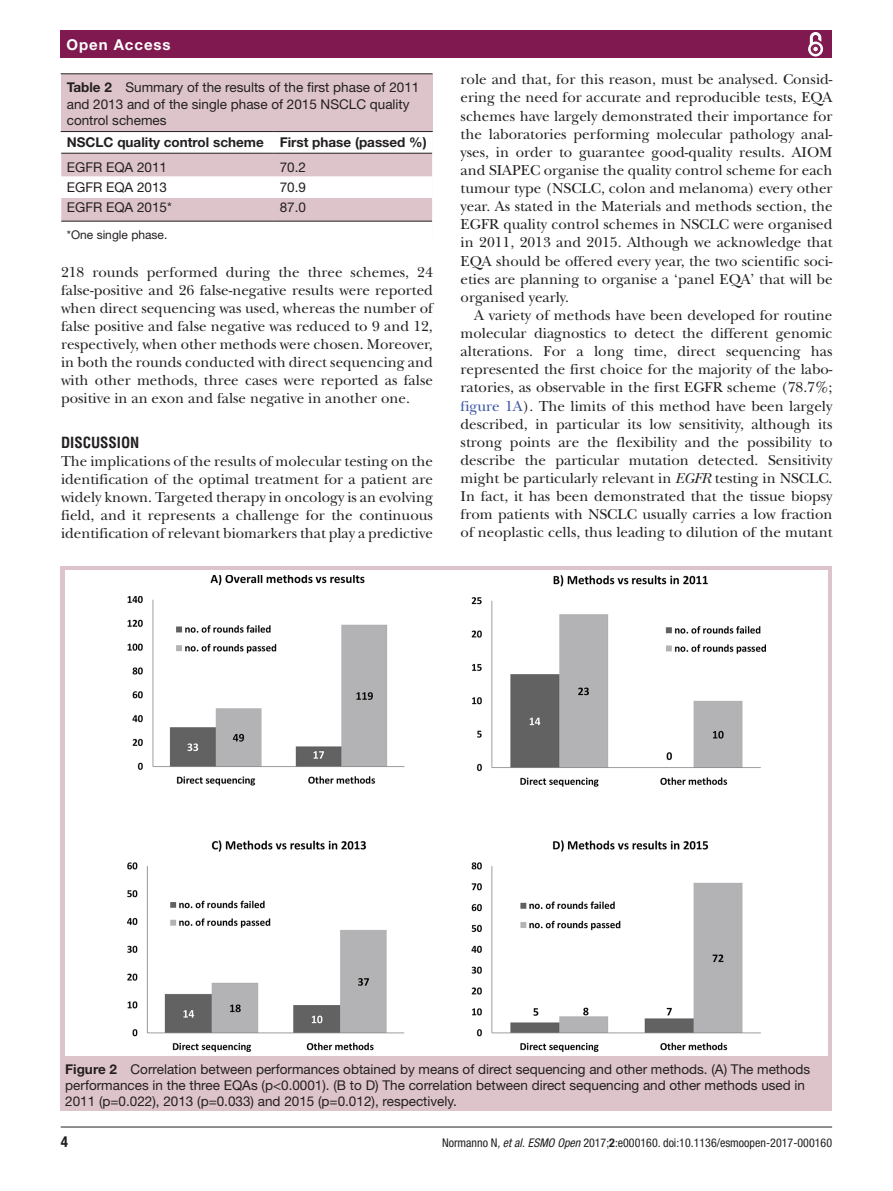
<style>
.page{position:relative;width:893px;height:1191px;background:#fff}
.page>*{position:absolute;margin:0;border:0;box-sizing:border-box;transform-origin:0 0}
.t1{font:15px/18.1px "New Baskerville";color:#231f20;text-align:justify}
.t2{font:700 15px "Helvetica Neue LT Std";letter-spacing:.065em;color:#fff}
.t3{font:700 condensed 15px "Helvetica";color:#231f20}
.t4{font:700 condensed 15px "Helvetica Neue LT Std";color:#231f20}
.t5{font:13.5px/16.5px "Helvetica Neue LT Std";color:#231f20}
.t6{font:700 13.5px "Helvetica Neue LT Std";color:#231f20}
.t7{font:condensed 12px "Helvetica Neue LT Std";color:#231f20}
.t8{font:12px "Helvetica Neue LT Std";color:#231f20}
.s1{font-weight:700}
.s2{color:#3853a3}
.s3{font-style:italic}
</style>
<div class="page">
<div style="left:61px;top:31px;width:771px;height:27px;background:#80194f"></div>
<svg style="left:808px;top:32px;width:15px;height:25px"></svg>
<div style="left:812px;top:45px;width:7px;height:8px;border:1px solid #80194f;border-radius:50%"></div>
<hr style="left:61px;top:1126px;width:771px;height:1px;background:#231f20">
<div style="left:61px;top:74px;width:372px;height:165px;background:#ddc4ca"></div>
<hr style="left:61px;top:73px;width:372px;height:1px;background:#231f20">
<hr style="left:61px;top:131px;width:213px;height:1px;background:#231f20">
<hr style="left:274px;top:131px;width:159px;height:1px;background:#231f20">
<svg style="left:61px;top:132px;width:372px;height:106px"></svg>
<hr style="left:61px;top:238px;width:372px;height:1px;background:#fff">
<div style="left:61px;top:566px;width:771px;height:544px;background:#ddc4ca"></div>
<div style="left:65px;top:570px;width:762px;height:486px;background:#fff"></div>
<img style="left:127px;top:575px;width:638px;height:476px">
<p class="t2" style="left:66px;top:35px;width:106px">Open Access</p>
<p class="t5" style="left:67px;top:79px;width:354px"><span class="s1">Table 2</span> Summary of the results of the first phase of 2011 and 2013 and of the single phase of 2015 NSCLC quality control schemes</p>
<p class="t6" style="left:67px;top:134px;width:361px">NSCLC quality control scheme First phase (passed %)</p>
<p class="t5" style="left:67px;top:159px;width:102px">EGFR EQA 2011</p>
<p class="t5" style="left:280px;top:159px;width:28px">70.2</p>
<p class="t5" style="left:67px;top:179px;width:102px">EGFR EQA 2013</p>
<p class="t5" style="left:280px;top:179px;width:28px">70.9</p>
<p class="t5" style="left:67px;top:199px;width:107px">EGFR EQA 2015*</p>
<p class="t5" style="left:280px;top:199px;width:28px">87.0</p>
<p class="t8" style="left:67px;top:227px;width:102px">*One single phase.</p>
<p class="t1" style="left:61px;top:263px;width:373px">218 rounds performed during the three schemes, 24 false-positive and 26 false-negative results were reported when direct sequencing was used, whereas the number of false positive and false negative was reduced to 9 and 12, respectively, when other methods were chosen. Moreover, in both the rounds conducted with direct sequencing and with other methods, three cases were reported as false positive in an exon and false negative in another one.</p>
<p class="t3" style="left:61px;top:433px;width:80px">DISCUSSION</p>
<p class="t1" style="left:61px;top:452px;width:373px">The implications of the results of molecular testing on the identification of the optimal treatment for a patient are widely known. Targeted therapy in oncology is an evolving field, and it represents a challenge for the continuous identification of relevant biomarkers that play a predictive</p>
<p class="t1" style="left:461px;top:70px;width:373px">role and that, for this reason, must be analysed. Consid&shy;ering the need for accurate and reproducible tests, EQA schemes have largely demonstrated their importance for the laboratories performing molecular pathology anal&shy;yses, in order to guarantee good-quality results. AIOM and SIAPEC organise the quality control scheme for each tumour type (NSCLC, colon and melanoma) every other year. As stated in the Materials and methods section, the EGFR quality control schemes in NSCLC were organised in 2011, 2013 and 2015. Although we acknowledge that EQA should be offered every year, the two scientific soci&shy;eties are planning to organise a ‘panel EQA’ that will be organised yearly.</p>
<p class="t1" style="left:461px;top:306px;width:373px;text-indent:13px">A variety of methods have been developed for routine molecular diagnostics to detect the different genomic alterations. For a long time, direct sequencing has represented the first choice for the majority of the labo&shy;ratories, as observable in the first EGFR scheme (78.7%; <span class="s2">figure 1A</span>). The limits of this method have been largely described, in particular its low sensitivity, although its strong points are the flexibility and the possibility to describe the particular mutation detected. Sensitivity might be particularly relevant in <span class="s3">EGFR</span> testing in NSCLC.<br>In fact, it has been demonstrated that the tissue biopsy from patients with NSCLC usually carries a low fraction of neoplastic cells, thus leading to dilution of the mutant</p>
<p class="t5" style="left:65px;top:1060px;width:746px"><span class="s1">Figure 2</span> Correlation between performances obtained by means of direct sequencing and other methods. (A) The methods performances in the three EQAs (p&lt;0.0001). (B to D) The correlation between direct sequencing and other methods used in<br>2011 (p=0.022), 2013 (p=0.033) and 2015 (p=0.012), respectively.</p>
<p class="t4" style="left:61px;top:1132px;width:9px">4</p>
<p class="t7" style="left:442px;top:1135px;width:392px">Normanno N<span class="s3">, et al</span>. <span class="s3">ESMO Open</span> 2017;<span class="s1">2</span>:e000160. doi:10.1136/esmoopen-2017-000160</p>
</div>
